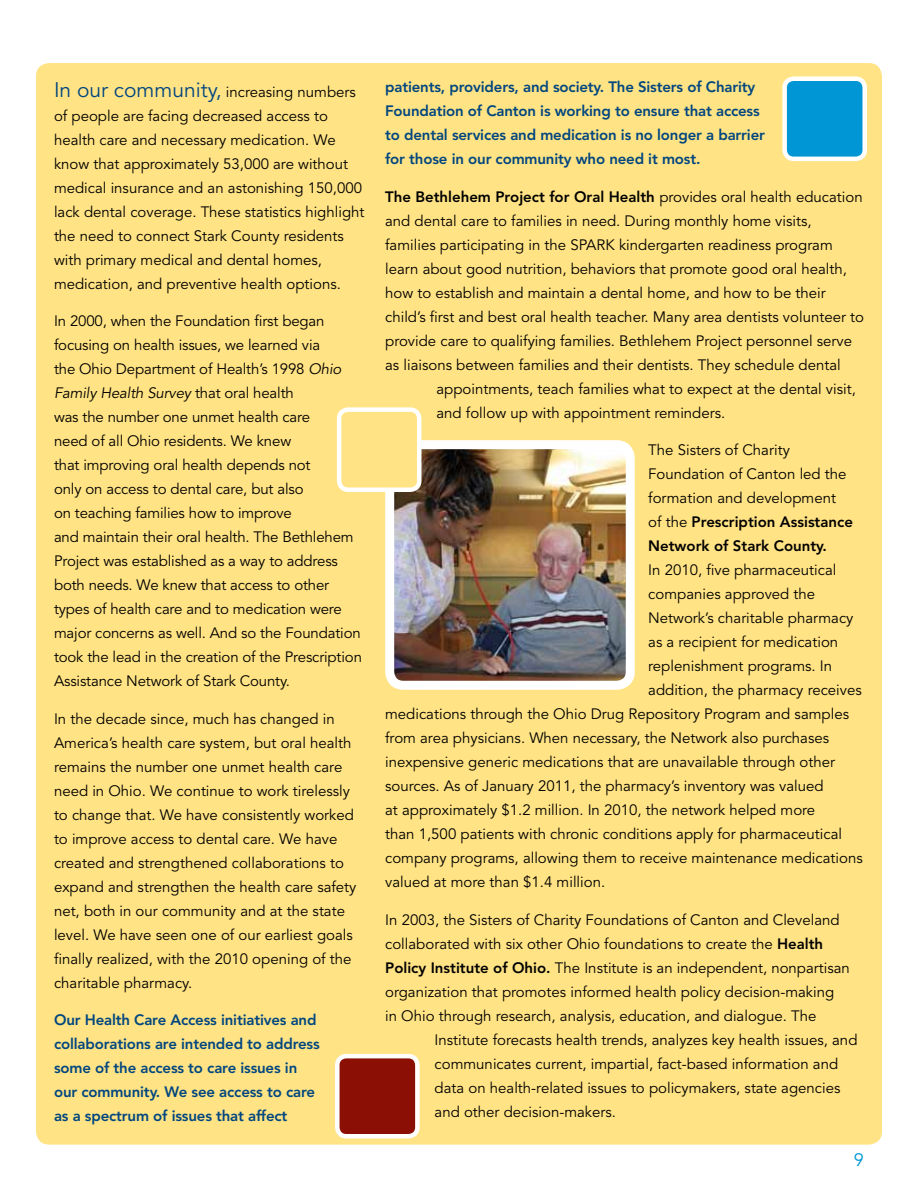
<style>
.page{position:relative;width:918px;height:1188px;background:#fff}
.page>*{position:absolute;margin:0;border:0;box-sizing:border-box;transform-origin:0 0}
.t1{font:18px "Avenir LT Std";color:#0096d6}
.t2{font:15px/24px "Avenir LT Std";color:#000}
.t3{font:800 15px/24px "Avenir LT Std";letter-spacing:-.01em;color:#00467f}
.t4{font:800 15px "Avenir LT Std";color:#000}
.s1{font-size:21px;color:#00467f}
.s2{font-style:italic}
.s3{font-weight:400}
.s4{font-weight:800}
</style>
<div class="page">
<div style="left:32px;top:58px;width:854px;height:1091px;background:#ffe384;border-radius:18px"></div>
<div style="left:27px;top:54px;width:864px;height:1100px;border:9px solid #fff;border-radius:18px"></div>
<div style="left:785px;top:79px;width:80px;height:80px;background:#0096d6;border-radius:9px"></div>
<div style="left:782px;top:76px;width:85px;height:85px;border:4px solid #fff;border-radius:9px"></div>
<img style="left:395px;top:450px;width:230px;height:230px">
<div style="left:385px;top:440px;width:250px;height:250px;border:9px solid #fff;border-radius:14px"></div>
<div style="left:337px;top:1056px;width:80px;height:80px;background:#8b0f04;border-radius:9px"></div>
<div style="left:335px;top:1054px;width:85px;height:84px;border:4px solid #fff;border-radius:9px"></div>
<div style="left:339px;top:410px;width:80px;height:80px;background:#ffe384;border-radius:9px"></div>
<div style="left:337px;top:407px;width:84px;height:85px;border:4px solid #fff;border-radius:9px"></div>
<p class="t2" style="left:54px;top:80px;width:312px"><span class="s1">In our community,</span> increasing numbers of people are facing decreased access to health care and necessary medication. We know that approximately 53,000 are without medical insurance and an astonishing 150,000 lack dental coverage. These statistics highlight the need to connect Stark County residents with primary medical and dental homes, medication, and preventive health options.</p>
<p class="t2" style="left:54px;top:310px;width:310px">In 2000, when the Foundation first began focusing on health issues, we learned via<br>the Ohio Department of Health’s 1998 <span class="s2">Ohio Family Health Survey</span> that oral health<br>was the number one unmet health care<br>need of all Ohio residents. We knew<br>that improving oral health depends not<br>only on access to dental care, but also<br>on teaching families how to improve<br>and maintain their oral health. The Bethlehem Project was established as a way to address both needs. We knew that access to other types of health care and to medication were major concerns as well. And so the Foundation took the lead in the creation of the Prescription Assistance Network of Stark County.</p>
<p class="t2" style="left:54px;top:707px;width:304px">In the decade since, much has changed in America’s health care system, but oral health remains the number one unmet health care need in Ohio. We continue to work tirelessly to change that. We have consistently worked to improve access to dental care. We have created and strengthened collaborations to expand and strengthen the health care safety net, both in our community and at the state level. We have seen one of our earliest goals finally realized, with the 2010 opening of the charitable pharmacy.</p>
<p class="t3" style="left:54px;top:1008px;width:267px">Our Health Care Access initiatives and collaborations are intended to address some of the access to care issues in our community. We see access to care as a spectrum of issues that affect</p>
<p class="t3" style="left:385px;top:75px;width:381px">patients, providers, and society. The Sisters of Charity Foundation of Canton is working to ensure that access to dental services and medication is no longer a barrier for those in our community who need it most.</p>
<p class="t4" style="left:385px;top:188px;width:479px">The Bethlehem Project for Oral Health <span class="s3">provides oral health education</span></p>
<p class="t2" style="left:385px;top:209px;width:428px">and dental care to families in need. During monthly home visits,</p>
<p class="t2" style="left:385px;top:233px;width:449px">families participating in the SPARK kindergarten readiness program</p>
<p class="t2" style="left:385px;top:257px;width:463px">learn about good nutrition, behaviors that promote good oral health,</p>
<p class="t2" style="left:385px;top:281px;width:442px">how to establish and maintain a dental home, and how to be their</p>
<p class="t2" style="left:385px;top:305px;width:480px">child’s first and best oral health teacher. Many area dentists volunteer to</p>
<p class="t2" style="left:385px;top:329px;width:468px">provide care to qualifying families. Bethlehem Project personnel serve</p>
<p class="t2" style="left:385px;top:353px;width:457px">as liaisons between families and their dentists. They schedule dental</p>
<p class="t2" style="left:436px;top:377px;width:421px">appointments, teach families what to expect at the dental visit,</p>
<p class="t2" style="left:436px;top:401px;width:290px">and follow up with appointment reminders.</p>
<p class="t2" style="left:648px;top:439px;width:143px">The Sisters of Charity</p>
<p class="t2" style="left:648px;top:463px;width:200px">Foundation of Canton led the</p>
<p class="t2" style="left:648px;top:487px;width:189px">formation and development</p>
<p class="t4" style="left:648px;top:513px;width:206px"><span class="s3">of the</span> Prescription Assistance</p>
<p class="t4" style="left:648px;top:537px;width:180px">Network of Stark County.</p>
<p class="t2" style="left:648px;top:559px;width:190px">In 2010, five pharmaceutical</p>
<p class="t2" style="left:648px;top:583px;width:168px">companies approved the</p>
<p class="t2" style="left:648px;top:607px;width:207px">Network’s charitable pharmacy</p>
<p class="t2" style="left:648px;top:631px;width:191px">as a recipient for medication</p>
<p class="t2" style="left:648px;top:655px;width:185px">replenishment programs. In</p>
<p class="t2" style="left:648px;top:679px;width:215px">addition, the pharmacy receives</p>
<p class="t2" style="left:385px;top:703px;width:465px">medications through the Ohio Drug Repository Program and samples</p>
<p class="t2" style="left:385px;top:727px;width:445px">from area physicians. When necessary, the Network also purchases</p>
<p class="t2" style="left:385px;top:751px;width:451px">inexpensive generic medications that are unavailable through other</p>
<p class="t2" style="left:385px;top:775px;width:440px">sources. As of January 2011, the pharmacy’s inventory was valued</p>
<p class="t2" style="left:385px;top:799px;width:432px">at approximately $1.2 million. In 2010, the network helped more</p>
<p class="t2" style="left:385px;top:823px;width:458px">than 1,500 patients with chronic conditions apply for pharmaceutical</p>
<p class="t2" style="left:385px;top:847px;width:479px">company programs, allowing them to receive maintenance medications</p>
<p class="t2" style="left:385px;top:871px;width:222px">valued at more than $1.4 million.</p>
<p class="t2" style="left:385px;top:908px;width:456px">In 2003, the Sisters of Charity Foundations of Canton and Cleveland</p>
<p class="t2" style="left:385px;top:932px;width:440px">collaborated with six other Ohio foundations to create the <span class="s4">Health</span></p>
<p class="t2" style="left:385px;top:956px;width:466px"><span class="s4">Policy Institute of Ohio.</span> The Institute is an independent, nonpartisan</p>
<p class="t2" style="left:385px;top:980px;width:451px">organization that promotes informed health policy decision-making</p>
<p class="t2" style="left:385px;top:1004px;width:433px">in Ohio through research, analysis, education, and dialogue. The</p>
<p class="t2" style="left:435px;top:1028px;width:424px">Institute forecasts health trends, analyzes key health issues, and</p>
<p class="t2" style="left:435px;top:1052px;width:405px">communicates current, impartial, fact-based information and</p>
<p class="t2" style="left:435px;top:1076px;width:407px">data on health-related issues to policymakers, state agencies</p>
<p class="t2" style="left:435px;top:1100px;width:183px">and other decision-makers.</p>
<p class="t1" style="left:854px;top:1149px;width:12px">9</p>
</div>
